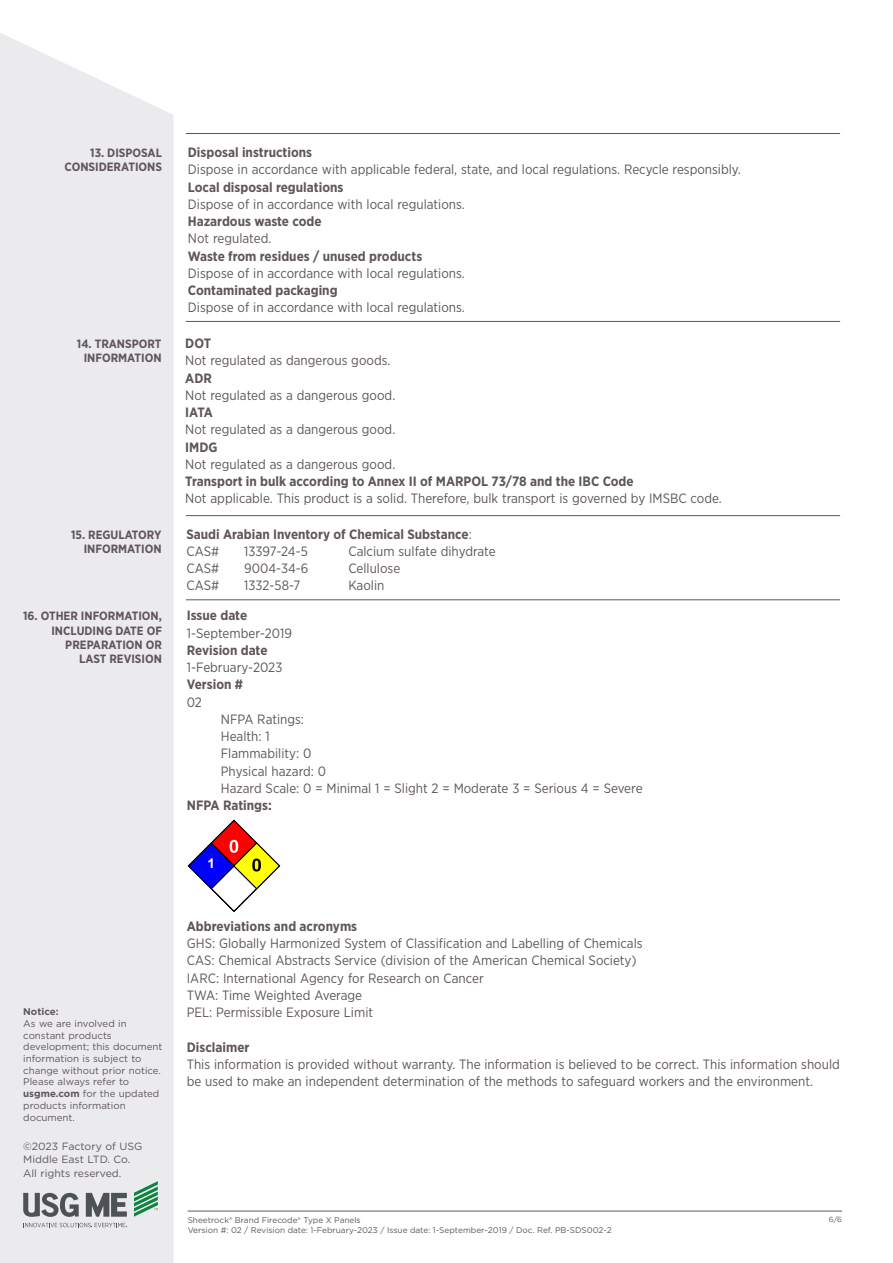
<style>
.page{position:relative;width:893px;height:1263px;background:#fff}
.page>*{position:absolute;margin:0;border:0;box-sizing:border-box;transform-origin:0 0}
.Helvetica_light_10pt{font:13.5px/17.2px "Gotham Narrow";color:#5f565c}
.Helvetica_light_10pt-2{font:700 13.5px "Gotham Narrow";color:#5f565c}
.Body_9pt{font:700 13.5px "Arial";color:#fff}
.Helvetica_light_10pt-3{font:700 12px/14.4px "Gotham Narrow";color:#5f565c;text-align:right}
.Helvetica_light_10pt-4{font:10.5px/13.5px "Gotham";color:#5f565c}
.Helvetica_light_10pt-5{font:9.75px/11.7px "Gotham";color:#5f565c}
.Helvetica_light_10pt-6{font:700 9.75px "Gotham";color:#5f565c}
.t1{font:8.25px "Gotham";color:#5f565c}
.t2{font:7.5px "Gotham";color:#5f565c}
.s1{font-weight:700}
.s2{font-weight:400}
</style>
<div class="page">
<div style="left:0;top:33px;width:174px;height:1230px;background:#ebeaec"></div>
<hr style="left:188px;top:1211px;width:654px;height:1px;background:#5f565c">
<hr style="left:186px;top:133px;width:654px;height:1px;background:#5f565c">
<hr style="left:186px;top:321px;width:654px;height:1px;background:#5f565c">
<hr style="left:186px;top:515px;width:654px;height:1px;background:#5f565c">
<hr style="left:186px;top:599px;width:654px;height:1px;background:#5f565c">
<svg style="left:187px;top:819px;width:94px;height:93px"></svg>
<svg style="left:24px;top:1223px;width:103px;height:4px"></svg>
<svg style="left:23px;top:1193px;width:56px;height:24px"></svg>
<svg style="left:86px;top:1193px;width:41px;height:24px"></svg>
<svg style="left:134px;top:1181px;width:24px;height:36px"></svg>
<p class="Helvetica_light_10pt-3" style="left:65px;top:145px;width:99px">13. DISPOSAL<br>CONSIDERATIONS</p>
<p class="Helvetica_light_10pt-3" style="left:77px;top:336px;width:86px;text-align:center">14. TRANSPORT<br>INFORMATION</p>
<p class="Helvetica_light_10pt-3" style="left:71px;top:527px;width:92px">15. REGULATORY<br>INFORMATION</p>
<p class="Helvetica_light_10pt-3" style="left:23px;top:609px;width:140px">16. OTHER INFORMATION,<br>INCLUDING DATE OF<br>PREPARATION OR</p>
<p class="Helvetica_light_10pt-3" style="left:79px;top:652px;width:84px">LAST REVISION</p>
<p class="Helvetica_light_10pt-6" style="left:23px;top:1005px;width:37px">Notice:</p>
<p class="Helvetica_light_10pt-5" style="left:23px;top:1017px;width:141px">As we are involved in constant products development; this document information is subject to change without prior notice.<br>Please always refer to <span class="s1">usgme.com</span> for the updated products information document.</p>
<p class="Helvetica_light_10pt-4" style="left:23px;top:1139px;width:121px">©2023 Factory of USG<br>Middle East LTD. Co.<br>All rights reserved.</p>
<p class="Helvetica_light_10pt-2" style="left:188px;top:144px;width:126px">Disposal instructions</p>
<p class="Helvetica_light_10pt" style="left:188px;top:161px;width:554px">Dispose in accordance with applicable federal, state, and local regulations. Recycle responsibly.</p>
<p class="Helvetica_light_10pt-2" style="left:188px;top:178px;width:157px">Local disposal regulations</p>
<p class="Helvetica_light_10pt" style="left:188px;top:195px;width:279px">Dispose of in accordance with local regulations.</p>
<p class="Helvetica_light_10pt-2" style="left:188px;top:213px;width:135px">Hazardous waste code</p>
<p class="Helvetica_light_10pt" style="left:188px;top:230px;width:85px">Not regulated.</p>
<p class="Helvetica_light_10pt-2" style="left:188px;top:247px;width:236px">Waste from residues / unused products</p>
<p class="Helvetica_light_10pt" style="left:188px;top:264px;width:279px">Dispose of in accordance with local regulations.</p>
<p class="Helvetica_light_10pt-2" style="left:188px;top:282px;width:151px">Contaminated packaging</p>
<p class="Helvetica_light_10pt" style="left:188px;top:299px;width:279px">Dispose of in accordance with local regulations.</p>
<p class="Helvetica_light_10pt-2" style="left:185px;top:335px;width:27px">DOT</p>
<p class="Helvetica_light_10pt" style="left:185px;top:352px;width:207px">Not regulated as dangerous goods.</p>
<p class="Helvetica_light_10pt-2" style="left:185px;top:369px;width:28px">ADR</p>
<p class="Helvetica_light_10pt" style="left:185px;top:386px;width:211px">Not regulated as a dangerous good.</p>
<p class="Helvetica_light_10pt-2" style="left:185px;top:404px;width:29px">IATA</p>
<p class="Helvetica_light_10pt" style="left:185px;top:421px;width:211px">Not regulated as a dangerous good.</p>
<p class="Helvetica_light_10pt-2" style="left:185px;top:438px;width:34px">IMDG</p>
<p class="Helvetica_light_10pt" style="left:185px;top:455px;width:211px">Not regulated as a dangerous good.</p>
<p class="Helvetica_light_10pt-2" style="left:185px;top:473px;width:450px">Transport in bulk according to Annex II of MARPOL 73/78 and the IBC Code</p>
<p class="Helvetica_light_10pt" style="left:185px;top:490px;width:538px">Not applicable. This product is a solid. Therefore, bulk transport is governed by IMSBC code.</p>
<p class="Helvetica_light_10pt-2" style="left:186px;top:525px;width:287px">Saudi Arabian Inventory of Chemical Substance<span class="s2">:</span></p>
<p class="Helvetica_light_10pt" style="left:186px;top:542px;width:34px">CAS#</p>
<p class="Helvetica_light_10pt" style="left:244px;top:542px;width:65px">13397-24-5</p>
<p class="Helvetica_light_10pt" style="left:348px;top:542px;width:149px">Calcium sulfate dihydrate</p>
<p class="Helvetica_light_10pt" style="left:186px;top:559px;width:34px">CAS#</p>
<p class="Helvetica_light_10pt" style="left:244px;top:559px;width:66px">9004-34-6</p>
<p class="Helvetica_light_10pt" style="left:348px;top:559px;width:53px">Cellulose</p>
<p class="Helvetica_light_10pt" style="left:186px;top:577px;width:34px">CAS#</p>
<p class="Helvetica_light_10pt" style="left:244px;top:577px;width:58px">1332-58-7</p>
<p class="Helvetica_light_10pt" style="left:348px;top:577px;width:38px">Kaolin</p>
<p class="Helvetica_light_10pt-2" style="left:187px;top:607px;width:62px">Issue date</p>
<p class="Helvetica_light_10pt" style="left:187px;top:624px;width:107px">1-September-2019</p>
<p class="Helvetica_light_10pt-2" style="left:187px;top:641px;width:82px">Revision date</p>
<p class="Helvetica_light_10pt" style="left:187px;top:658px;width:97px">1-February-2023</p>
<p class="Helvetica_light_10pt-2" style="left:187px;top:676px;width:58px">Version #</p>
<p class="Helvetica_light_10pt" style="left:187px;top:693px;width:17px">02</p>
<p class="Helvetica_light_10pt" style="left:221px;top:710px;width:85px">NFPA Ratings:</p>
<p class="Helvetica_light_10pt" style="left:221px;top:727px;width:50px">Health: 1</p>
<p class="Helvetica_light_10pt" style="left:221px;top:745px;width:92px">Flammability: 0</p>
<p class="Helvetica_light_10pt" style="left:221px;top:762px;width:107px">Physical hazard: 0</p>
<p class="Helvetica_light_10pt" style="left:221px;top:779px;width:423px">Hazard Scale: 0 = Minimal 1 = Slight 2 = Moderate 3 = Serious 4 = Severe</p>
<p class="Helvetica_light_10pt-2" style="left:187px;top:797px;width:87px">NFPA Ratings:</p>
<p class="Body_9pt" style="left:208px;top:855px;width:9px">1</p>
<p class="Helvetica_light_10pt-2" style="left:187px;top:917px;width:172px">Abbreviations and acronyms</p>
<p class="Helvetica_light_10pt" style="left:187px;top:934px;width:457px">GHS: Globally Harmonized System of Classification and Labelling of Chemicals</p>
<p class="Helvetica_light_10pt" style="left:187px;top:952px;width:451px">CAS: Chemical Abstracts Service (division of the American Chemical Society)</p>
<p class="Helvetica_light_10pt" style="left:187px;top:969px;width:298px">IARC: International Agency for Research on Cancer</p>
<p class="Helvetica_light_10pt" style="left:187px;top:986px;width:177px">TWA: Time Weighted Average</p>
<p class="Helvetica_light_10pt" style="left:187px;top:1003px;width:188px">PEL: Permissible Exposure Limit</p>
<p class="Helvetica_light_10pt-2" style="left:187px;top:1038px;width:64px">Disclaimer</p>
<p class="Helvetica_light_10pt" style="left:187px;top:1055px;width:655px">This information is provided without warranty. The information is believed to be correct. This information should be used to make an independent determination of the methods to safeguard workers and the environment.</p>
<p class="t1" style="left:188px;top:1215px;width:175px">Sheetrock® Brand Firecode® Type X Panels</p>
<p class="t2" style="left:829px;top:1214px;width:15px">6/6</p>
<p class="t1" style="left:188px;top:1224px;width:426px">Version #: 02 / Revision date: 1-February-2023 / Issue date: 1-September-2019 / Doc. Ref. PB-SDS002-2</p>
</div>
